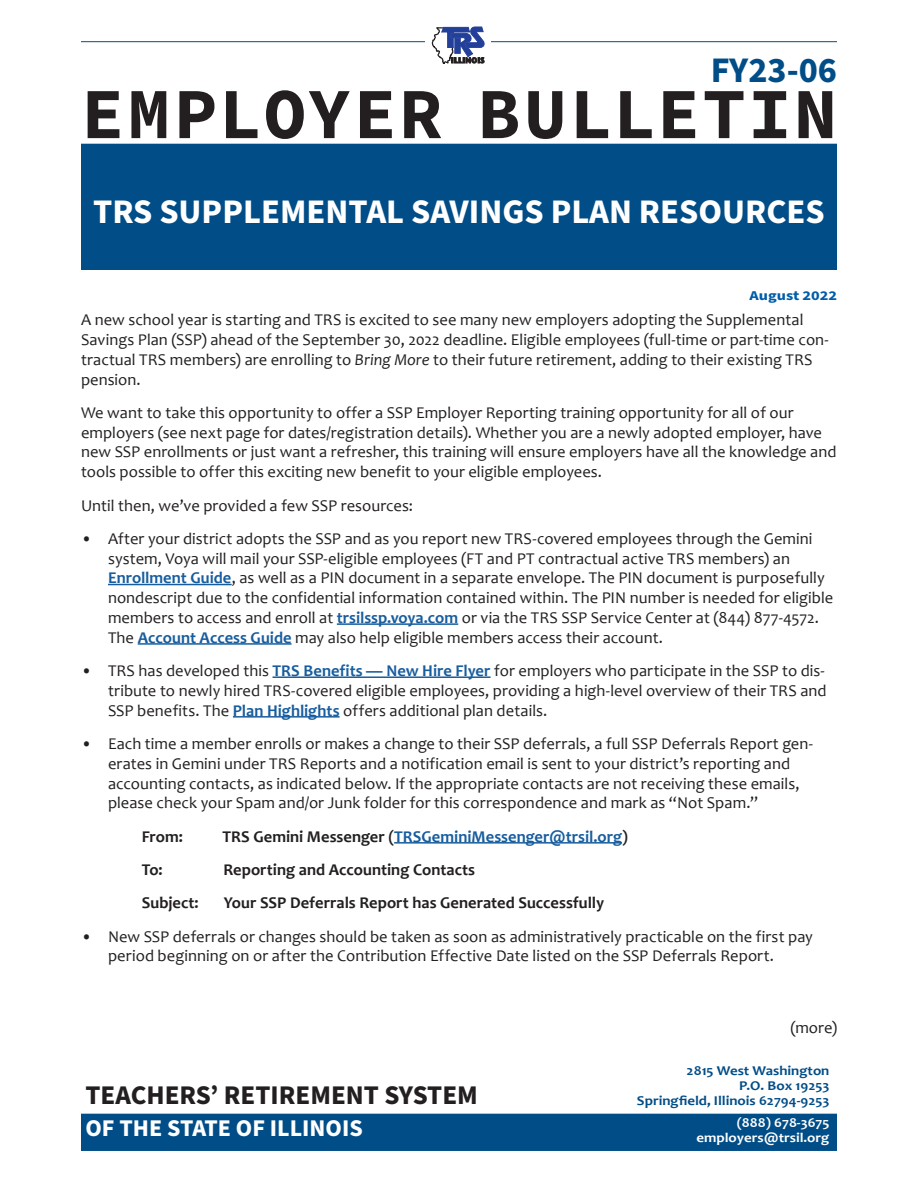
<style>
.page{position:relative;width:918px;height:1188px;background:#fff}
.page>*{position:absolute;margin:0;border:0;box-sizing:border-box;transform-origin:0 0}
.t1{font:700 72px "Source Code Pro";letter-spacing:.035em;color:#231f20}
.t2{font:700 36px "Source Sans Pro";color:#004d87}
.Headline{font:700 34.5px "Source Sans Pro";color:#fff}
.t3{font:700 27px "Source Sans Pro";color:#231f20}
.t4{font:700 24px "Source Sans Pro";color:#fff}
.Body_Text{font:16.5px/19.8px "Candara";letter-spacing:.005em;color:#231f20}
.Body_Text-2{font:700 16.5px "Candara";color:#231f20}
.Body_Text-3{font:700 16.5px "Candara";color:#175d9e}
.t5{font:700 13.5px/15px "Candara";color:#004d87;text-align:right;scale:1.1 1}
.t6{font:700 13.5px/15px "Candara";color:#fff;text-align:right;scale:1.1 1}
.t7{font:700 13.5px "Source Sans Pro";color:#005daa;scale:1.2 1}
.s1{font-style:italic}
.s2{font-weight:700;color:#175d9e}
.s3{color:#231f20}
</style>
<div class="page">
<div style="left:81px;top:144px;width:756px;height:126px;background:#004d87"></div>
<div style="left:81px;top:1114px;width:756px;height:37px;background:#004d87"></div>
<hr style="left:81px;top:41px;width:756px;height:1px;background:#004d87">
<div style="left:425px;top:27px;width:66px;height:51px;background:#fff"></div>
<svg style="left:432px;top:27px;width:52px;height:37px"></svg>
<hr style="left:108px;top:584px;width:124px;height:1px;background:#175d9e">
<hr style="left:337px;top:623px;width:121px;height:2px;background:#175d9e">
<hr style="left:138px;top:643px;width:154px;height:2px;background:#175d9e">
<hr style="left:273px;top:676px;width:218px;height:2px;background:#175d9e">
<hr style="left:233px;top:716px;width:107px;height:2px;background:#175d9e">
<hr style="left:394px;top:842px;width:228px;height:2px;background:#175d9e">
<p class="t2" style="left:711px;top:46px;width:128px">FY23-06</p>
<h1 class="t1" style="left:81px;top:62px;width:758px">EMPLOYER BULLETIN</h1>
<p class="Headline" style="left:93px;top:188px;width:733px">TRS SUPPLEMENTAL SAVINGS PLAN RESOURCES</p>
<p class="t7" style="left:750px;top:286px;width:74px">August 2022</p>
<p class="Body_Text" style="left:81px;top:310px;width:749px">A new school year is starting and TRS is excited to see many new employers adopting the Supplemental Savings Plan (SSP) ahead of the September 30, 2022 deadline. Eligible employees (full-time or part-time con&shy;tractual TRS members) are enrolling to <span class="s1">Bring More</span> to their future retirement, adding to their existing TRS pension.</p>
<p class="Body_Text" style="left:81px;top:402px;width:757px">We want to take this opportunity to offer a SSP Employer Reporting training opportunity for all of our employers (see next page for dates/registration details). Whether you are a newly adopted employer, have new SSP enrollments or just want a refresher, this training will ensure employers have all the knowledge and tools possible to offer this exciting new benefit to your eligible employees.</p>
<p class="Body_Text" style="left:81px;top:495px;width:334px">Until then, we’ve provided a few SSP resources:</p>
<p class="Body_Text" style="left:108px;top:528px;width:727px;text-indent:-27px">• After your district adopts the SSP and as you report new TRS-covered employees through the Gemini system, Voya will mail your SSP-eligible employees (FT and PT contractual active TRS members) an <span class="s2">Enrollment Guide</span>, as well as a PIN document in a separate envelope. The PIN document is purposefully nondescript due to the confidential information contained within. The PIN number is needed for eligible members to access and enroll at <span class="s2">trsilssp.voya.com</span> or via the TRS SSP Service Center at (844) 877-4572.<br>The <span class="s2">Account Access Guide</span> may also help eligible members access their account.</p>
<p class="Body_Text" style="left:108px;top:661px;width:720px;text-align:justify;text-indent:-27px">• TRS has developed this <span class="s2">TRS Benefits — New Hire Flyer</span> for employers who participate in the SSP to dis&shy;tribute to newly hired TRS-covered eligible employees, providing a high-level overview of their TRS and SSP benefits. The <span class="s2">Plan Highlights</span> offers additional plan details.</p>
<p class="Body_Text" style="left:108px;top:734px;width:706px;text-indent:-27px">• Each time a member enrolls or makes a change to their SSP deferrals, a full SSP Deferrals Report gen&shy;erates in Gemini under TRS Reports and a notification email is sent to your district’s reporting and accounting contacts, as indicated below. If the appropriate contacts are not receiving these emails, please check your Spam and/or Junk folder for this correspondence and mark as “Not Spam.”</p>
<p class="Body_Text-2" style="left:142px;top:826px;width:43px">From:</p>
<p class="Body_Text-3" style="left:222px;top:826px;width:407px"><span class="s3">TRS Gemini Messenger (</span>TRSGeminiMessenger@trsil.org<span class="s3">)</span></p>
<p class="Body_Text-2" style="left:142px;top:859px;width:22px">To:</p>
<p class="Body_Text-2" style="left:224px;top:859px;width:253px">Reporting and Accounting Contacts</p>
<p class="Body_Text-2" style="left:142px;top:893px;width:58px">Subject:</p>
<p class="Body_Text-2" style="left:224px;top:893px;width:382px">Your SSP Deferrals Report has Generated Successfully</p>
<p class="Body_Text" style="left:108px;top:926px;width:706px;text-indent:-27px">• New SSP deferrals or changes should be taken as soon as administratively practicable on the first pay period beginning on or after the Contribution Effective Date listed on the SSP Deferrals Report.</p>
<h3 class="t3" style="left:86px;top:1077px;width:394px">TEACHERS’ RETIREMENT SYSTEM</h3>
<h3 class="t4" style="left:86px;top:1111px;width:279px">OF THE STATE OF ILLINOIS</h3>
<p class="Body_Text" style="left:791px;top:1017px;width:48px">(more)</p>
<p class="t5" style="left:637px;top:1063px;width:177px">2815 West Washington<br>P.O. Box 19253<br>Springfield, Illinois 62794-9253</p>
<p class="t6" style="left:697px;top:1115px;width:122px">(888) 678-3675 employers@trsil.org</p>
</div>
